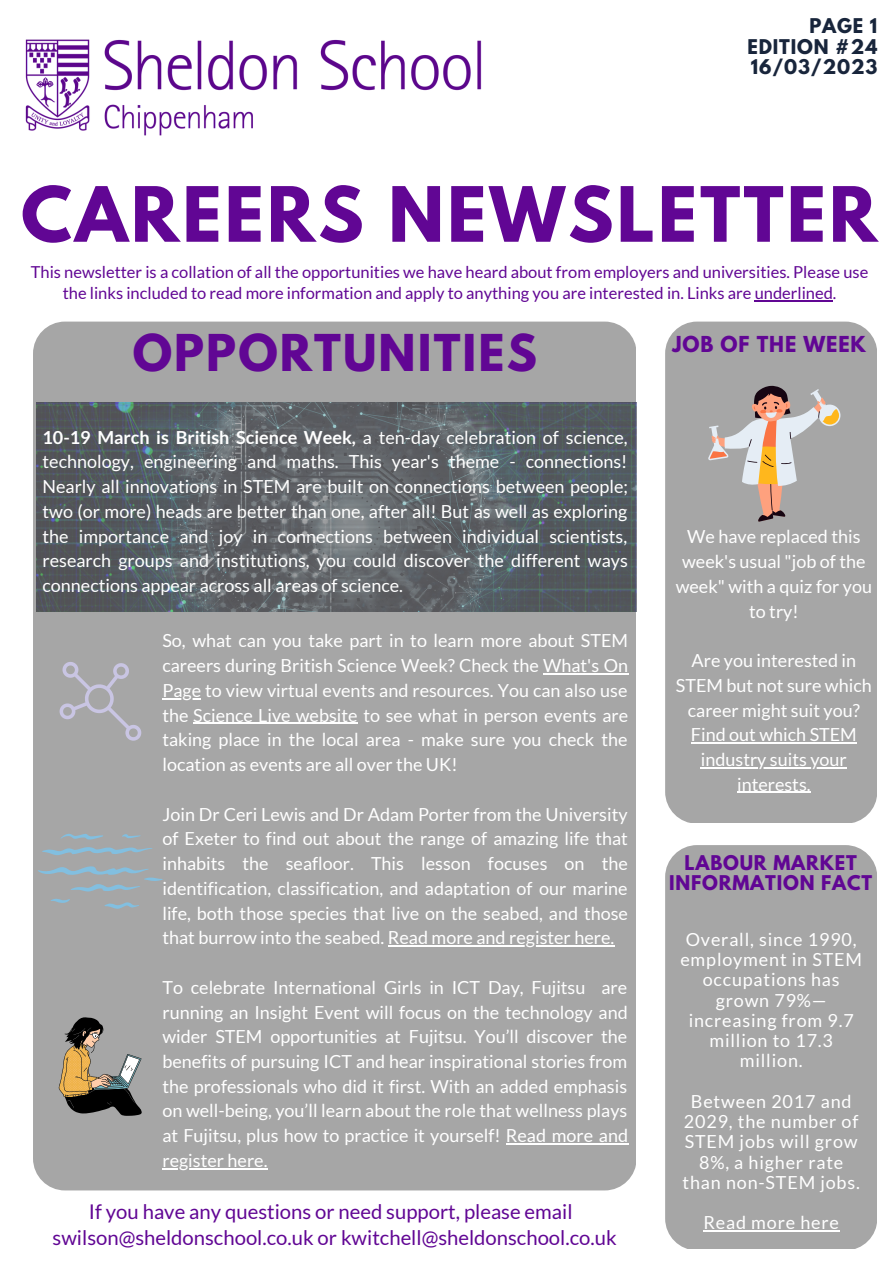
<style>
.page{position:relative;width:893px;height:1264px;background:#fff}
.page>*{position:absolute;margin:0;border:0;box-sizing:border-box;transform-origin:0 0}
.t1{font:700 67.5px "League Spartan";letter-spacing:.045em;color:#610694}
.t2{font:700 45px "League Spartan";letter-spacing:.045em;color:#610694}
.t3{font:20.25px/25.8px "Lato";color:#610694;text-align:center}
.t4{font:700 19.5px "League Spartan";letter-spacing:.045em;color:#610694}
.t5{font:18px/24.8px "Lato";color:#fff;text-align:justify}
.t6{font:18px/20.2px "Lato";letter-spacing:.045em;color:#fff;text-align:center}
.t7{font:700 18px/20.2px "League Spartan";letter-spacing:.045em;color:#610694;text-align:center}
.t8{font:700 18px/20.2px "League Spartan";letter-spacing:.045em;color:#18253b;text-align:justify}
.t9{font:16.5px/21.3px "Lato";color:#610694;text-align:center}
.s1{font-weight:700}
</style>
<div class="page">
<div style="left:33px;top:321px;width:602px;height:869px;background:#a6a6a6;border-radius:32px"></div>
<div style="left:665px;top:321px;width:211px;height:502px;background:#a6a6a6;border-radius:32px"></div>
<div style="left:665px;top:845px;width:211px;height:403px;background:#a6a6a6;border-radius:32px"></div>
<img style="left:25px;top:39px;width:457px;height:97px">
<hr style="left:754px;top:300px;width:78px;height:1px;background:#610694">
<img style="left:37px;top:402px;width:599px;height:210px">
<svg style="left:60px;top:662px;width:81px;height:78px"></svg>
<svg style="left:61px;top:833px;width:42px;height:6px"></svg>
<svg style="left:122px;top:834px;width:19px;height:4px"></svg>
<svg style="left:42px;top:847px;width:110px;height:8px"></svg>
<svg style="left:38px;top:866px;width:125px;height:25px"></svg>
<svg style="left:51px;top:898px;width:19px;height:4px"></svg>
<svg style="left:104px;top:902px;width:35px;height:7px"></svg>
<svg style="left:59px;top:1017px;width:83px;height:98px"></svg>
<svg style="left:708px;top:386px;width:132px;height:136px"></svg>
<hr style="left:690px;top:742px;width:166px;height:1px;background:#fff">
<hr style="left:700px;top:767px;width:146px;height:1px;background:#fff">
<hr style="left:737px;top:792px;width:73px;height:1px;background:#fff">
<hr style="left:703px;top:1230px;width:136px;height:1px;background:#fff">
<hr style="left:543px;top:673px;width:85px;height:1px;background:#fff">
<hr style="left:162px;top:698px;width:39px;height:1px;background:#fff">
<hr style="left:193px;top:722px;width:164px;height:2px;background:#fff">
<hr style="left:388px;top:945px;width:226px;height:1px;background:#fff">
<hr style="left:506px;top:1143px;width:122px;height:1px;background:#fff">
<hr style="left:162px;top:1168px;width:105px;height:1px;background:#fff">
<p class="t8" style="left:747px;top:18px;width:131px;text-indent:62px">PAGE 1<br>EDITION #24<br>16/03/2023</p>
<h1 class="t1" style="left:21px;top:181px;width:857px">CAREERS NEWSLETTER</h1>
<p class="t9" style="left:31px;top:261px;width:839px">This newsletter is a collation of all the opportunities we have heard about from employers and universities. Please use the links included to read more information and apply to anything you are interested in. Links are underlined.</p>
<h2 class="t2" style="left:133px;top:331px;width:405px">OPPORTUNITIES</h2>
<p class="t4" style="left:672px;top:334px;width:195px">JOB OF THE WEEK</p>
<p class="t5" style="left:43px;top:424px;width:587px"><span class="s1">10-19 March is British Science Week,</span> a ten-day celebration of science, technology, engineering and maths. This year's theme - connections!<br>Nearly all innovations in STEM are built on connections between people; two (or more) heads are better than one, after all! But as well as exploring the importance and joy in connections between individual scientists, research groups and institutions, you could discover the different ways connections appear across all areas of science.</p>
<p class="t5" style="left:162px;top:628px;width:467px">So, what can you take part in to learn more about STEM careers during British Science Week? Check the What's On Page to view virtual events and resources. You can also use the Science Live website to see what in person events are taking place in the local area - make sure you check the location as events are all over the UK!</p>
<p class="t5" style="left:162px;top:801px;width:467px">Join Dr Ceri Lewis and Dr Adam Porter from the University of Exeter to find out about the range of amazing life that inhabits the seafloor. This lesson focuses on the identification, classification, and adaptation of our marine life, both those species that live on the seabed, and those that burrow into the seabed. Read more and register here.</p>
<p class="t5" style="left:162px;top:974px;width:467px">To celebrate International Girls in ICT Day, Fujitsu are running an Insight Event will focus on the technology and wider STEM opportunities at Fujitsu. You’ll discover the benefits of pursuing ICT and hear inspirational stories from the professionals who did it first. With an added emphasis on well-being, you’ll learn about the role that wellness plays at Fujitsu, plus how to practice it yourself! Read more and register here.</p>
<p class="t3" style="left:53px;top:1198px;width:565px">If you have any questions or need support, please email swilson@sheldonschool.co.uk or kwitchell@sheldonschool.co.uk</p>
<p class="t5" style="left:675px;top:524px;width:198px;text-align:center">We have replaced this week's usual "job of the week" with a quiz for you to try!</p>
<p class="t5" style="left:676px;top:647px;width:197px;text-align:center">Are you interested in<br>STEM but not sure which career might suit you?<br>Find out which STEM industry suits your interests.</p>
<p class="t7" style="left:669px;top:854px;width:205px">LABOUR MARKET<br>INFORMATION FACT</p>
<p class="t6" style="left:680px;top:928px;width:183px">Overall, since 1990, employment in STEM occupations has grown 79%— increasing from 9.7 million to 17.3 million.</p>
<p class="t6" style="left:682px;top:1090px;width:179px">Between 2017 and<br>2029, the number of<br>STEM jobs will grow<br>8%, a higher rate than non-STEM jobs.</p>
<p class="t6" style="left:703px;top:1212px;width:137px">Read more here</p>
</div>
